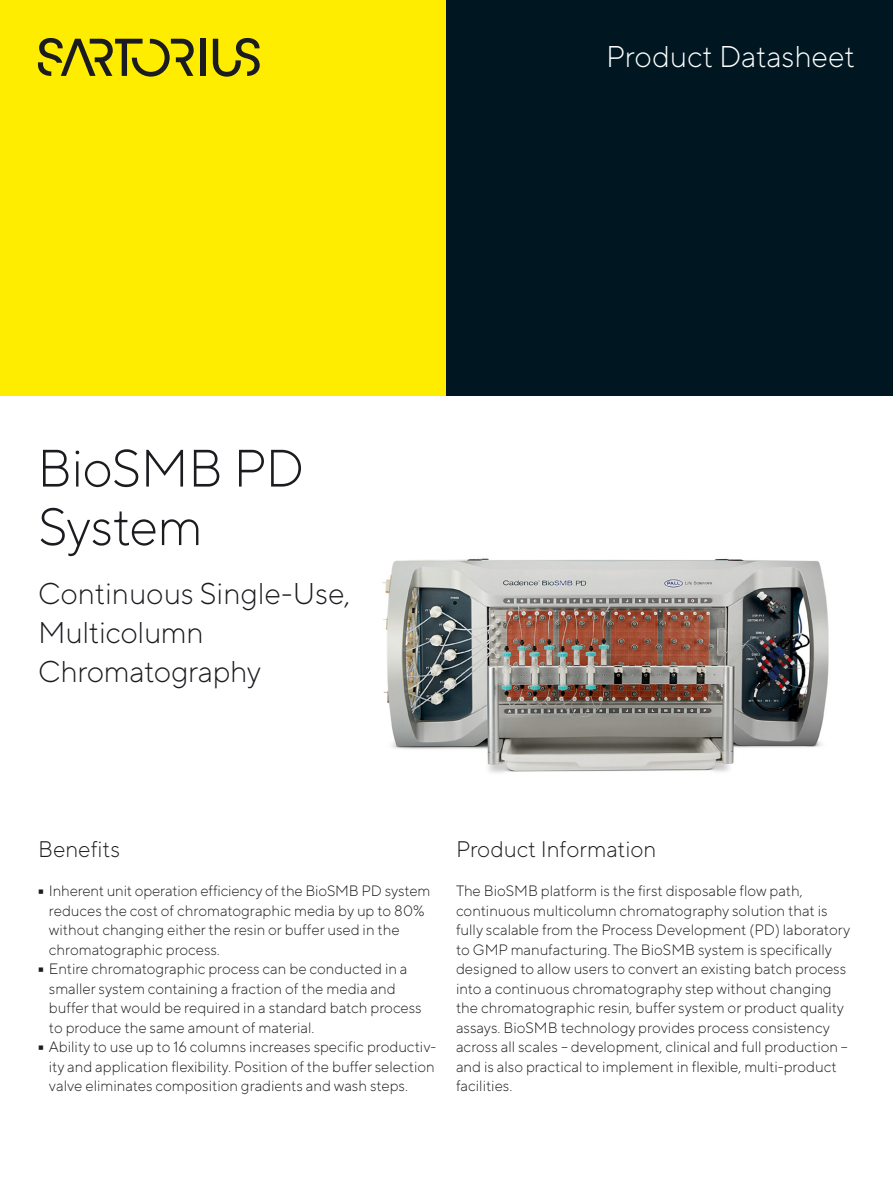
<style>
.page{position:relative;width:893px;height:1191px;background:#fff}
.page>*{position:absolute;margin:0;border:0;box-sizing:border-box;transform-origin:0 0}
.t1{font:300 95.25px "TT Norms Pro";color:#1b1c20;scale:.16 1}
.t2{font:300 52.5px/58.5px "TT Norms Pro";letter-spacing:-.015em;color:#1b1c20}
.t3{font:300 30px/39px "TT Norms Pro";letter-spacing:-.01em;color:#1b1c20}
.t4{font:300 30px "TT Norms Pro";color:#fff}
.t5{font:300 22.5px "TT Norms Pro";color:#1b1c20}
.t6{font:300 15px/19.5px "TT Norms Pro";color:#1b1c20}
</style>
<div class="page">
<div style="left:0;top:0;width:446px;height:395px;background:#ffed00"></div>
<div style="left:446px;top:0;width:447px;height:395px;background:#001722"></div>
<div style="left:200px;top:39px;width:5px;height:37px;background:#1b1c20"></div>
<svg style="left:213px;top:38px;width:47px;height:39px"></svg>
<svg style="left:38px;top:38px;width:156px;height:39px"></svg>
<img style="left:382px;top:558px;width:447px;height:215px">
<h3 class="t4" style="left:606px;top:35px;width:250px">Product Datasheet</h3>
<h2 class="t2" style="left:37px;top:435px;width:268px">BioSMB PD<br>System</h2>
<h3 class="t3" style="left:38px;top:571px;width:314px">Continuous Single-Use,<br>Multicolumn<br>Chromatography</h3>
<h3 class="t5" style="left:38px;top:833px;width:83px">Benefits</h3>
<h1 class="t1" style="left:38px;top:817px;width:38px">-</h1>
<p class="t6" style="left:49px;top:880px;width:383px">Inherent unit operation efficiency of the BioSMB PD system reduces the cost of chromatographic media by up to 80% without changing either the resin or buffer used in the chromatographic process.</p>
<h1 class="t1" style="left:38px;top:895px;width:38px">-</h1>
<p class="t6" style="left:49px;top:958px;width:374px">Entire chromatographic process can be conducted in a smaller system containing a fraction of the media and buffer that would be required in a standard batch process to produce the same amount of material.</p>
<h1 class="t1" style="left:38px;top:973px;width:38px">-</h1>
<p class="t6" style="left:49px;top:1036px;width:389px;text-align:justify">Ability to use up to 16 columns increases specific productiv&shy;ity and application flexibility. Position of the buffer selection valve eliminates composition gradients and wash steps.</p>
<h3 class="t5" style="left:456px;top:833px;width:202px">Product Information</h3>
<p class="t6" style="left:456px;top:880px;width:396px">The BioSMB platform is the first disposable flow path, continuous multicolumn chromatography solution that is fully scalable from the Process Development (PD) laboratory to GMP manufacturing. The BioSMB system is specifically designed to allow users to convert an existing batch process into a continuous chromatography step without changing the chromatographic resin, buffer system or product quality assays. BioSMB technology provides process consistency across all scales – development, clinical and full production – and is also practical to implement in flexible, multi-product facilities.</p>
</div>
